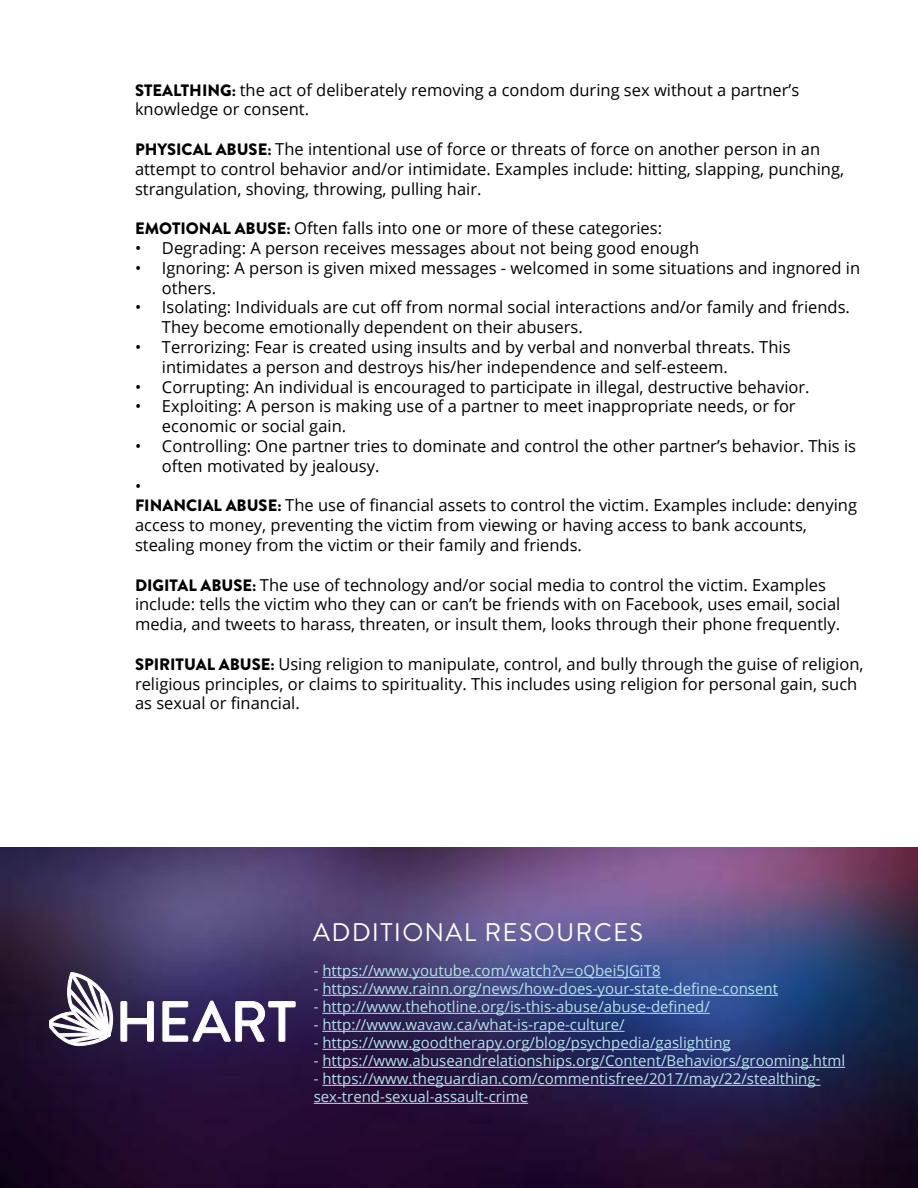
<style>
.page{position:relative;width:918px;height:1188px;background:#fff}
.page>*{position:absolute;margin:0;border:0;box-sizing:border-box;transform-origin:0 0}
.t1{font:500 56.7px "Brandon Grotesque";color:#fff}
.t2{font:25.5px "Brandon Grotesque";letter-spacing:.05em;color:#fff}
.t3{font:16.5px/19.8px "Open Sans";color:#000}
.t4{font:15px/18px "Open Sans";color:#b6e2ec}
.s1{font-family:"Brandon Grotesque";font-weight:900}
</style>
<div class="page">
<img style="left:0;top:847px;width:918px;height:341px">
<svg style="left:49px;top:972px;width:64px;height:74px"></svg>
<svg style="left:120px;top:1001px;width:34px;height:41px"></svg>
<svg style="left:162px;top:1000px;width:134px;height:42px;background:#483b6a"></svg>
<hr style="left:322px;top:977px;width:339px;height:1px;background:#b6e2ec">
<hr style="left:322px;top:995px;width:456px;height:1px;background:#b6e2ec">
<hr style="left:322px;top:1013px;width:388px;height:1px;background:#b6e2ec">
<hr style="left:322px;top:1031px;width:303px;height:1px;background:#b6e2ec">
<hr style="left:322px;top:1049px;width:409px;height:1px;background:#b6e2ec">
<hr style="left:322px;top:1067px;width:523px;height:1px;background:#b6e2ec">
<hr style="left:322px;top:1085px;width:498px;height:1px;background:#b6e2ec">
<hr style="left:314px;top:1103px;width:214px;height:1px;background:#b6e2ec">
<p class="t3" style="left:135px;top:79px;width:666px"><span class="s1">STEALTHING:</span> the act of deliberately removing a condom during sex without a partner’s knowledge or consent.</p>
<p class="t3" style="left:135px;top:139px;width:711px"><span class="s1">PHYSICAL ABUSE:</span> The intentional use of force or threats of force on another person in an attempt to control behavior and/or intimidate. Examples include: hitting, slapping, punching, strangulation, shoving, throwing, pulling hair.</p>
<p class="t3" style="left:135px;top:218px;width:529px"><span class="s1">EMOTIONAL ABUSE:</span> Often falls into one or more of these categories:</p>
<p class="t3" style="left:135px;top:238px;width:566px">• Degrading: A person receives messages about not being good enough</p>
<p class="t3" style="left:162px;top:258px;width:700px;text-indent:-27px">• Ignoring: A person is given mixed messages - welcomed in some situations and ingnored in others.</p>
<p class="t3" style="left:162px;top:297px;width:690px;text-indent:-27px">• Isolating: Individuals are cut off from normal social interactions and/or family and friends.<br>They become emotionally dependent on their abusers.</p>
<p class="t3" style="left:162px;top:337px;width:630px;text-indent:-27px">• Terrorizing: Fear is created using insults and by verbal and nonverbal threats. This intimidates a person and destroys his/her independence and self-esteem.</p>
<p class="t3" style="left:135px;top:376px;width:676px">• Corrupting: An individual is encouraged to participate in illegal, destructive behavior.</p>
<p class="t3" style="left:162px;top:396px;width:635px;text-indent:-27px">• Exploiting: A person is making use of a partner to meet inappropriate needs, or for economic or social gain.</p>
<p class="t3" style="left:135px;top:436px;width:723px">• Controlling: One partner tries to dominate and control the other partner’s behavior. This is</p>
<p class="t3" style="left:162px;top:456px;width:219px">often motivated by jealousy.</p>
<p class="t3" style="left:135px;top:475px;width:8px">•</p>
<p class="t3" style="left:135px;top:495px;width:724px"><span class="s1">FINANCIAL ABUSE:</span> The use of financial assets to control the victim. Examples include: denying</p>
<p class="t3" style="left:135px;top:515px;width:674px">access to money, preventing the victim from viewing or having access to bank accounts,</p>
<p class="t3" style="left:135px;top:535px;width:449px">stealing money from the victim or their family and friends.</p>
<p class="t3" style="left:135px;top:574px;width:707px"><span class="s1">DIGITAL ABUSE:</span> The use of technology and/or social media to control the victim. Examples include: tells the victim who they can or can’t be friends with on Facebook, uses email, social media, and tweets to harass, threaten, or insult them, looks through their phone frequently.</p>
<p class="t3" style="left:135px;top:654px;width:730px"><span class="s1">SPIRITUAL ABUSE:</span> Using religion to manipulate, control, and bully through the guise of religion, religious principles, or claims to spirituality. This includes using religion for personal gain, such as sexual or financial.</p>
<h1 class="t1" style="left:115px;top:983px;width:182px">HEART</h1>
<h2 class="t2" style="left:313px;top:914px;width:331px">ADDITIONAL RESOURCES</h2>
<p class="t4" style="left:314px;top:961px;width:348px">- https://www.youtube.com/watch?v=oQbei5JGiT8</p>
<p class="t4" style="left:314px;top:979px;width:466px">- https://www.rainn.org/news/how-does-your-state-define-consent</p>
<p class="t4" style="left:314px;top:997px;width:398px">- http://www.thehotline.org/is-this-abuse/abuse-defined/</p>
<p class="t4" style="left:314px;top:1015px;width:312px">- http://www.wavaw.ca/what-is-rape-culture/</p>
<p class="t4" style="left:314px;top:1033px;width:419px">- https://www.goodtherapy.org/blog/psychpedia/gaslighting</p>
<p class="t4" style="left:314px;top:1051px;width:533px">- https://www.abuseandrelationships.org/Content/Behaviors/grooming.html</p>
<p class="t4" style="left:314px;top:1069px;width:508px">- https://www.theguardian.com/commentisfree/2017/may/22/stealthing&shy;sex-trend-sexual-assault-crime</p>
</div>
